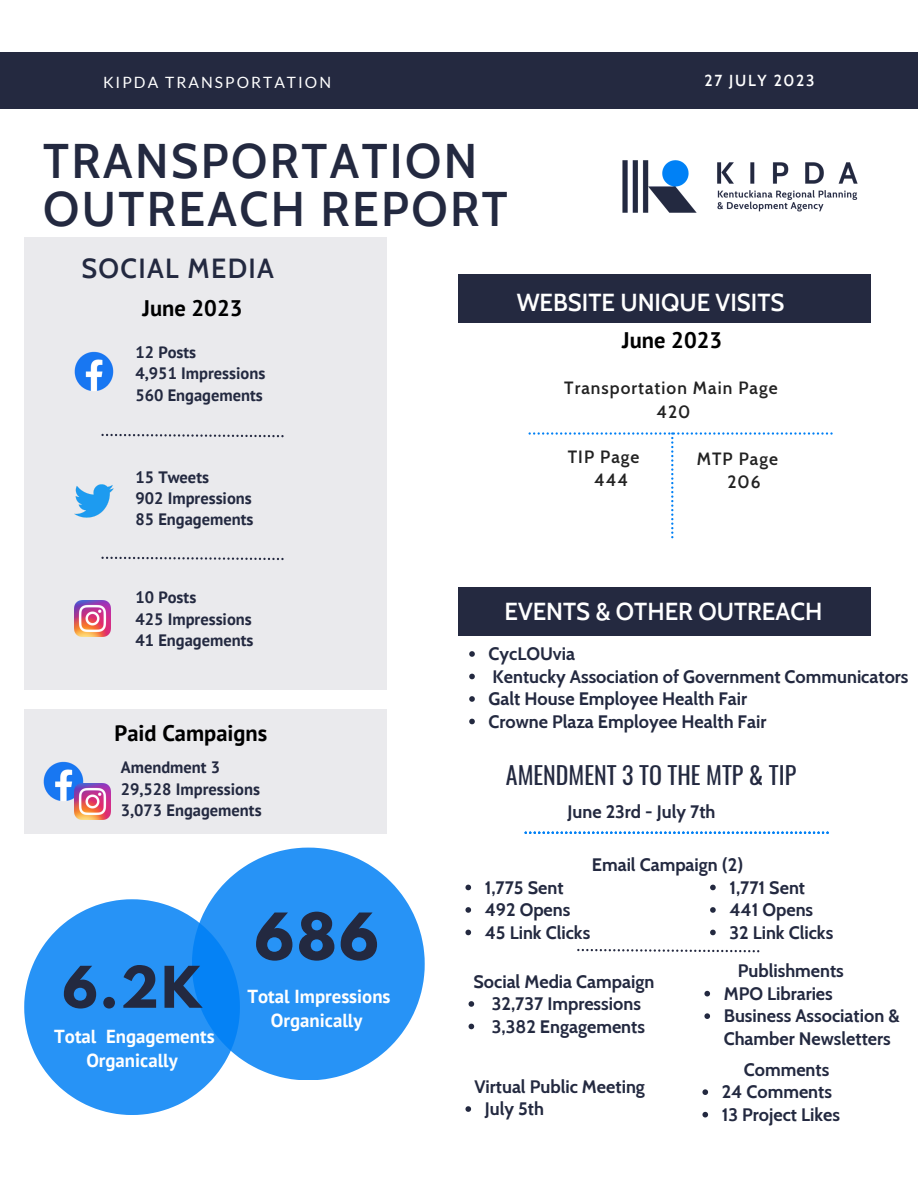
<style>
.page{position:relative;width:918px;height:1188px;background:#fff}
.page>*{position:absolute;margin:0;border:0;box-sizing:border-box;transform-origin:0 0}
.t1{font:700 57.3px "League Spartan";color:#232940}
.t2{font:700 50.85px "League Spartan";color:#232940}
.t3{font:600 47.4px/48.3px "Cabin";letter-spacing:.05em;color:#232940}
.t4{font:600 27px "Cabin";letter-spacing:.05em;color:#232940}
.t5{font:600 24px "Cabin";color:#fff}
.t6{font:24px "Oswald";color:#232940}
.t7{font:700 22.5px "PT Sans";color:#000}
.t8{font:700 18.9px "PT Sans";color:#fff}
.t9{font:700 18px/22.5px "Cabin";color:#232940}
.t10{font:600 17.25px "Cabin";letter-spacing:.06em;color:#222}
.t11{font:700 16.5px "PT Sans";color:#232940}
.t12{font:15.6px "Lato";letter-spacing:.13em;color:#fff}
.t13{font:600 15.6px "Cabin";letter-spacing:.11em;color:#fff}
</style>
<div class="page">
<div style="left:0;top:52px;width:918px;height:56px;background:#242940"></div>
<div style="left:24px;top:237px;width:363px;height:453px;background:#eaeaed"></div>
<svg style="left:212px;top:848px;width:213px;height:232px;fill:#2793f6"></svg>
<img style="left:74px;top:485px;width:40px;height:32px">
<svg style="left:24px;top:899px;width:216px;height:216px;fill:#2793f6"></svg>
<img style="left:74px;top:352px;width:40px;height:39px">
<img style="left:74px;top:600px;width:36px;height:36px">
<img style="left:622px;top:160px;width:236px;height:53px">
<svg style="left:101px;top:434px;width:183px;height:3px"></svg>
<div style="left:458px;top:275px;width:412px;height:48px;background:#242940"></div>
<svg style="left:101px;top:557px;width:183px;height:3px"></svg>
<svg style="left:529px;top:432px;width:304px;height:106px"></svg>
<div style="left:458px;top:587px;width:412px;height:48px;background:#242940"></div>
<svg style="left:469px;top:651px;width:6px;height:6px"></svg>
<svg style="left:469px;top:674px;width:6px;height:5px"></svg>
<svg style="left:469px;top:696px;width:6px;height:6px"></svg>
<svg style="left:469px;top:719px;width:6px;height:5px"></svg>
<div style="left:24px;top:709px;width:363px;height:125px;background:#eaeaed"></div>
<img style="left:44px;top:762px;width:39px;height:39px">
<svg style="left:525px;top:832px;width:304px;height:2px"></svg>
<svg style="left:704px;top:991px;width:6px;height:5px"></svg>
<svg style="left:704px;top:1013px;width:6px;height:6px"></svg>
<svg style="left:465px;top:885px;width:6px;height:5px"></svg>
<svg style="left:465px;top:907px;width:6px;height:6px"></svg>
<svg style="left:465px;top:930px;width:6px;height:5px"></svg>
<svg style="left:469px;top:1001px;width:5px;height:6px"></svg>
<svg style="left:469px;top:1024px;width:5px;height:5px"></svg>
<svg style="left:465px;top:1106px;width:6px;height:6px"></svg>
<svg style="left:702px;top:1089px;width:6px;height:6px"></svg>
<svg style="left:702px;top:1112px;width:6px;height:5px"></svg>
<svg style="left:710px;top:885px;width:6px;height:5px"></svg>
<svg style="left:710px;top:907px;width:6px;height:6px"></svg>
<svg style="left:710px;top:930px;width:6px;height:5px"></svg>
<svg style="left:577px;top:949px;width:182px;height:3px"></svg>
<img style="left:74px;top:783px;width:36px;height:36px">
<p class="t12" style="left:103px;top:72px;width:230px">KIPDA TRANSPORTATION</p>
<p class="t13" style="left:704px;top:71px;width:112px">27 JULY 2023</p>
<p class="t3" style="left:43px;top:137px;width:466px">TRANSPORTATION<br>OUTREACH REPORT</p>
<p class="t4" style="left:82px;top:252px;width:194px">SOCIAL MEDIA</p>
<p class="t7" style="left:143px;top:293px;width:101px">June 2023</p>
<p class="t11" style="left:135px;top:341px;width:62px">12 Posts</p>
<p class="t11" style="left:135px;top:363px;width:131px">4,951 Impressions</p>
<p class="t11" style="left:135px;top:384px;width:129px">560 Engagements</p>
<p class="t11" style="left:135px;top:466px;width:75px">15 Tweets</p>
<p class="t11" style="left:135px;top:487px;width:118px">902 Impressions</p>
<p class="t11" style="left:135px;top:509px;width:120px">85 Engagements</p>
<p class="t11" style="left:135px;top:586px;width:62px">10 Posts</p>
<p class="t11" style="left:135px;top:608px;width:118px">425 Impressions</p>
<p class="t11" style="left:135px;top:629px;width:120px">41 Engagements</p>
<p class="t7" style="left:115px;top:718px;width:154px">Paid Campaigns</p>
<p class="t11" style="left:121px;top:757px;width:101px">Amendment 3</p>
<p class="t11" style="left:121px;top:778px;width:141px">29,528 Impressions</p>
<p class="t11" style="left:121px;top:799px;width:142px">3,073 Engagements</p>
<p class="t2" style="left:63px;top:962px;width:140px">6.2K</p>
<p class="t8" style="left:54px;top:1024px;width:162px">Total Engagements</p>
<p class="t8" style="left:86px;top:1048px;width:93px">Organically</p>
<p class="t1" style="left:255px;top:908px;width:126px">686</p>
<p class="t8" style="left:248px;top:984px;width:145px">Total Impressions</p>
<p class="t8" style="left:271px;top:1008px;width:93px">Organically</p>
<p class="t5" style="left:517px;top:287px;width:269px">WEBSITE UNIQUE VISITS</p>
<p class="t7" style="left:622px;top:325px;width:101px">June 2023</p>
<p class="t10" style="left:564px;top:378px;width:215px">Transportation Main Page</p>
<p class="t10" style="left:657px;top:401px;width:35px">420</p>
<p class="t10" style="left:568px;top:446px;width:73px">TIP Page</p>
<p class="t10" style="left:594px;top:470px;width:35px">444</p>
<p class="t10" style="left:697px;top:448px;width:83px">MTP Page</p>
<p class="t10" style="left:727px;top:472px;width:35px">206</p>
<p class="t5" style="left:504px;top:597px;width:319px">EVENTS &amp; OTHER OUTREACH</p>
<p class="t9" style="left:489px;top:642px;width:88px">CycLOUvia</p>
<p class="t9" style="left:493px;top:665px;width:417px">Kentucky Association of Government Communicators</p>
<p class="t9" style="left:489px;top:687px;width:260px">Galt House Employee Health Fair</p>
<p class="t9" style="left:489px;top:710px;width:279px">Crowne Plaza Employee Health Fair</p>
<p class="t6" style="left:506px;top:757px;width:292px">AMENDMENT 3 TO THE MTP &amp; TIP</p>
<p class="t9" style="left:567px;top:800px;width:150px">June 23rd - July 7th</p>
<p class="t9" style="left:592px;top:853px;width:153px">Email Campaign (2)</p>
<p class="t9" style="left:485px;top:876px;width:80px">1,775 Sent</p>
<p class="t9" style="left:485px;top:898px;width:87px">492 Opens</p>
<p class="t9" style="left:485px;top:921px;width:107px">45 Link Clicks</p>
<p class="t9" style="left:473px;top:970px;width:182px">Social Media Campaign</p>
<p class="t9" style="left:492px;top:992px;width:151px">32,737 Impressions</p>
<p class="t9" style="left:492px;top:1015px;width:155px">3,382 Engagements</p>
<p class="t9" style="left:729px;top:876px;width:77px">1,771 Sent</p>
<p class="t9" style="left:729px;top:898px;width:85px">441 Opens</p>
<p class="t9" style="left:729px;top:921px;width:105px">32 Link Clicks</p>
<p class="t9" style="left:738px;top:960px;width:108px">Publishments</p>
<p class="t9" style="left:724px;top:982px;width:111px">MPO Libraries</p>
<p class="t9" style="left:724px;top:1005px;width:177px">Business Association &amp;<br>Chamber Newsletters</p>
<p class="t9" style="left:744px;top:1058px;width:87px">Comments</p>
<p class="t9" style="left:474px;top:1075px;width:172px">Virtual Public Meeting</p>
<p class="t9" style="left:722px;top:1081px;width:112px">24 Comments</p>
<p class="t9" style="left:722px;top:1103px;width:120px">13 Project Likes</p>
<p class="t9" style="left:485px;top:1098px;width:61px">July 5th</p>
</div>
